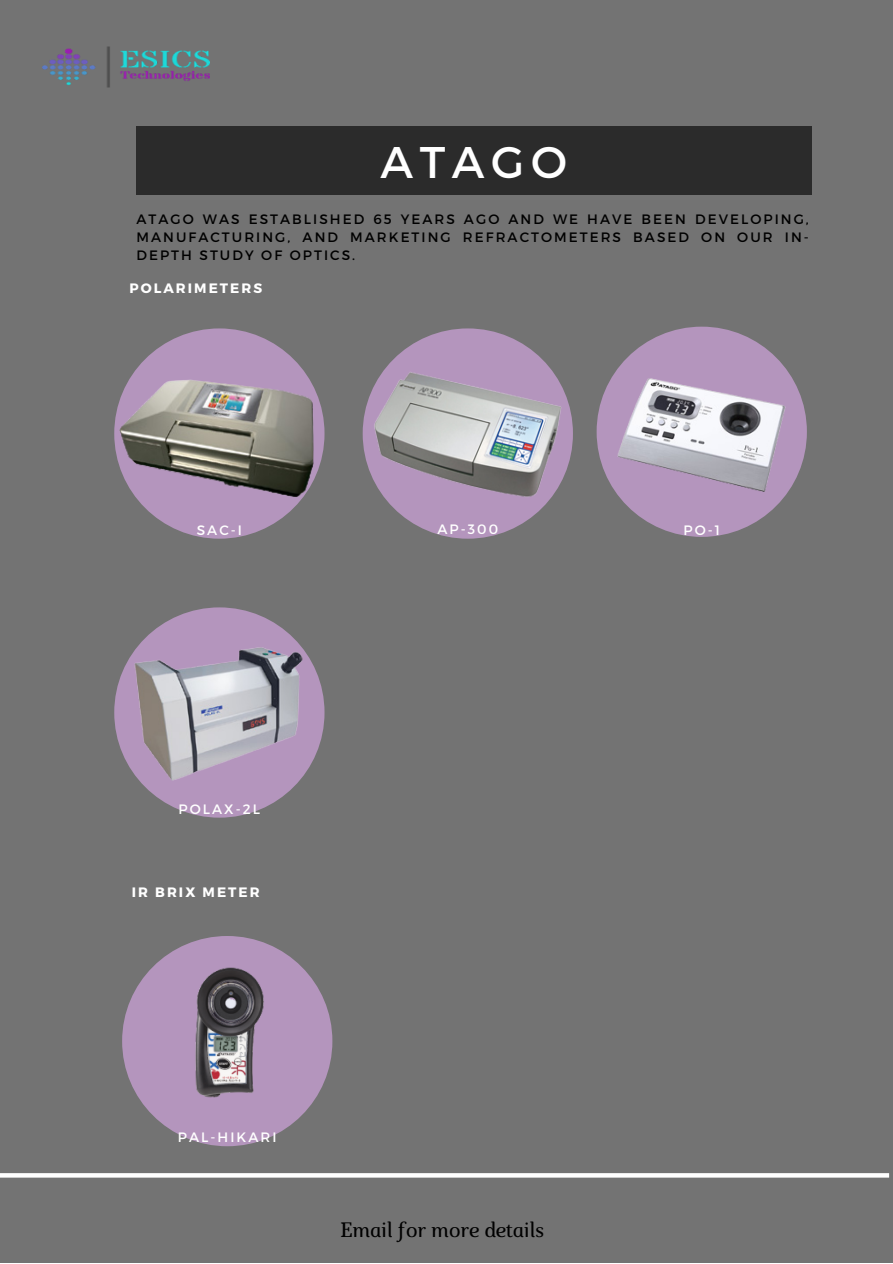
<style>
.page{position:relative;width:893px;height:1264px;background:#fff}
.page>*{position:absolute;margin:0;border:0;box-sizing:border-box;transform-origin:0 0}
.t1{font:44.25px "Montserrat";letter-spacing:.15em;color:#fff}
.t2{font:italic 20.85px "Marta";color:#000}
.t3{font:13.65px/18px "Montserrat";letter-spacing:.15em;color:#000;text-align:justify}
.t4{font:13.65px "Montserrat";letter-spacing:.15em;color:#fff}
.t5{font:700 13.65px "Montserrat";letter-spacing:.15em;color:#fff}
</style>
<div class="page">
<div style="left:0;top:0;width:892px;height:1262px;background:#737373"></div>
<div style="left:362px;top:328px;width:211px;height:210px;background:#b495bd;border-radius:50%"></div>
<div style="left:596px;top:326px;width:210px;height:211px;background:#b495bd;border-radius:50%"></div>
<div style="left:122px;top:936px;width:210px;height:210px;background:#b495bd;border-radius:50%"></div>
<img style="left:146px;top:958px;width:162px;height:161px">
<div style="left:114px;top:607px;width:210px;height:210px;background:#b495bd;border-radius:50%"></div>
<img style="left:114px;top:337px;width:204px;height:202px">
<img style="left:372px;top:340px;width:190px;height:190px">
<img style="left:616px;top:350px;width:170px;height:170px">
<img style="left:131px;top:627px;width:174px;height:174px">
<svg style="left:0;top:1173px;width:889px;height:4px;background:#fafafa"></svg>
<img style="left:43px;top:46px;width:166px;height:42px">
<p class="t1" style="left:380px;top:133px;width:188px">ATAGO</p>
<p class="t3" style="left:136px;top:210px;width:673px">ATAGO WAS ESTABLISHED 65 YEARS AGO AND WE HAVE BEEN DEVELOPING, MANUFACTURING, AND MARKETING REFRACTOMETERS BASED ON OUR IN-DEPTH STUDY OF OPTICS.</p>
<p class="t5" style="left:129px;top:280px;width:134px">POLARIMETERS</p>
<p class="t4" style="left:197px;top:521px;width:47px">SAC-I</p>
<p class="t4" style="left:437px;top:520px;width:62px">AP-300</p>
<p class="t4" style="left:683px;top:521px;width:38px">PO-1</p>
<p class="t4" style="left:179px;top:800px;width:83px">POLAX-2L</p>
<p class="t5" style="left:132px;top:883px;width:129px">IR BRIX METER</p>
<p class="t4" style="left:178px;top:1128px;width:100px">PAL-HIKARI</p>
<p class="t2" style="left:340px;top:1221px;width:205px">Email for more details</p>
</div>
